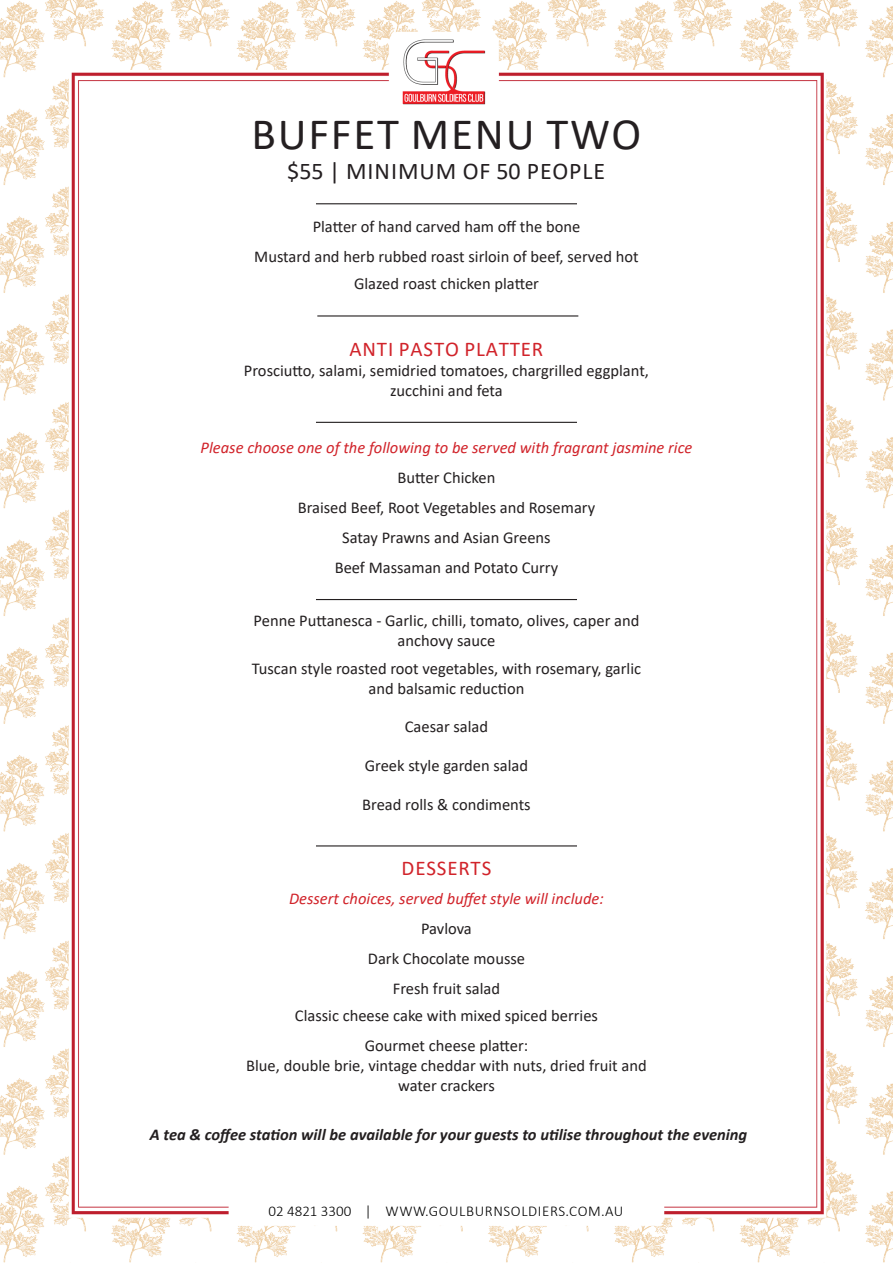
<style>
.page{position:relative;width:893px;height:1263px;background:#fff}
.page>*{position:absolute;margin:0;border:0;box-sizing:border-box;transform-origin:0 0}
.t1{font:45px "Calibri";letter-spacing:.04em;color:#241f21}
.t2{font:24px "Calibri";letter-spacing:.04em;color:#241f21}
.t3{font:21px "Calibri";letter-spacing:.04em;color:#d1232a}
.t4{font:16.5px "Calibri";color:#231f20}
.t5{font:italic 16.5px "Calibri";color:#d1232a}
.t6{font:italic 700 16.5px "Calibri";color:#231f20}
.t7{font:300 15px "Calibri";letter-spacing:.04em;color:#000}
</style>
<div class="page">
<img style="left:0;top:0;width:893px;height:1263px">
<div style="left:229px;top:1194px;width:435px;height:32px;background:#fff;border-radius:8px"></div>
<hr style="left:316px;top:203px;width:261px;height:1px;background:#231f20">
<hr style="left:316px;top:422px;width:261px;height:1px;background:#231f20">
<hr style="left:316px;top:599px;width:261px;height:1px;background:#231f20">
<hr style="left:316px;top:845px;width:261px;height:1px;background:#231f20">
<hr style="left:317px;top:315px;width:261px;height:2px;background:#231f20">
<p class="t1" style="left:252px;top:103px;width:391px">BUFFET MENU TWO</p>
<p class="t2" style="left:287px;top:155px;width:319px">$55 | MINIMUM OF 50 PEOPLE</p>
<p class="t4" style="left:313px;top:215px;width:269px">Platter of hand carved ham off the bone</p>
<p class="t4" style="left:254px;top:245px;width:386px">Mustard and herb rubbed roast sirloin of beef, served hot</p>
<p class="t4" style="left:354px;top:272px;width:186px">Glazed roast chicken platter</p>
<p class="t3" style="left:350px;top:335px;width:195px">ANTI PASTO PLATTER</p>
<p class="t4" style="left:244px;top:359px;width:407px">Prosciutto, salami, semidried tomatoes, chargrilled eggplant,</p>
<p class="t4" style="left:390px;top:379px;width:114px">zucchini and feta</p>
<p class="t5" style="left:201px;top:436px;width:493px">Please choose one of the following to be served with fragrant jasmine rice</p>
<p class="t4" style="left:398px;top:466px;width:99px">Butter Chicken</p>
<p class="t4" style="left:298px;top:496px;width:299px">Braised Beef, Root Vegetables and Rosemary</p>
<p class="t4" style="left:342px;top:526px;width:210px">Satay Prawns and Asian Greens</p>
<p class="t4" style="left:335px;top:556px;width:225px">Beef Massaman and Potato Curry</p>
<p class="t4" style="left:254px;top:609px;width:387px">Penne Puttanesca - Garlic, chilli, tomato, olives, caper and</p>
<p class="t4" style="left:398px;top:629px;width:99px">anchovy sauce</p>
<p class="t4" style="left:252px;top:657px;width:391px">Tuscan style roasted root vegetables, with rosemary, garlic</p>
<p class="t4" style="left:368px;top:677px;width:157px">and balsamic reduction</p>
<p class="t4" style="left:405px;top:715px;width:85px">Caesar salad</p>
<p class="t4" style="left:365px;top:754px;width:165px">Greek style garden salad</p>
<p class="t4" style="left:362px;top:793px;width:170px">Bread rolls &amp; condiments</p>
<p class="t3" style="left:402px;top:854px;width:91px">DESSERTS</p>
<p class="t5" style="left:289px;top:887px;width:316px">Dessert choices, served buffet style will include:</p>
<p class="t4" style="left:421px;top:917px;width:52px">Pavlova</p>
<p class="t4" style="left:368px;top:947px;width:159px">Dark Chocolate mousse</p>
<p class="t4" style="left:393px;top:977px;width:109px">Fresh fruit salad</p>
<p class="t4" style="left:295px;top:1004px;width:305px">Classic cheese cake with mixed spiced berries</p>
<p class="t4" style="left:365px;top:1034px;width:165px">Gourmet cheese platter:</p>
<p class="t4" style="left:246px;top:1054px;width:402px">Blue, double brie, vintage cheddar with nuts, dried fruit and</p>
<p class="t4" style="left:398px;top:1073px;width:98px">water crackers</p>
<p class="t6" style="left:150px;top:1123px;width:599px">A tea &amp; coffee station will be available for your guests to utilise throughout the evening</p>
<p class="t7" style="left:269px;top:1201px;width:356px">02 4821 3300 | WWW.GOULBURNSOLDIERS.COM.AU</p>
</div>
